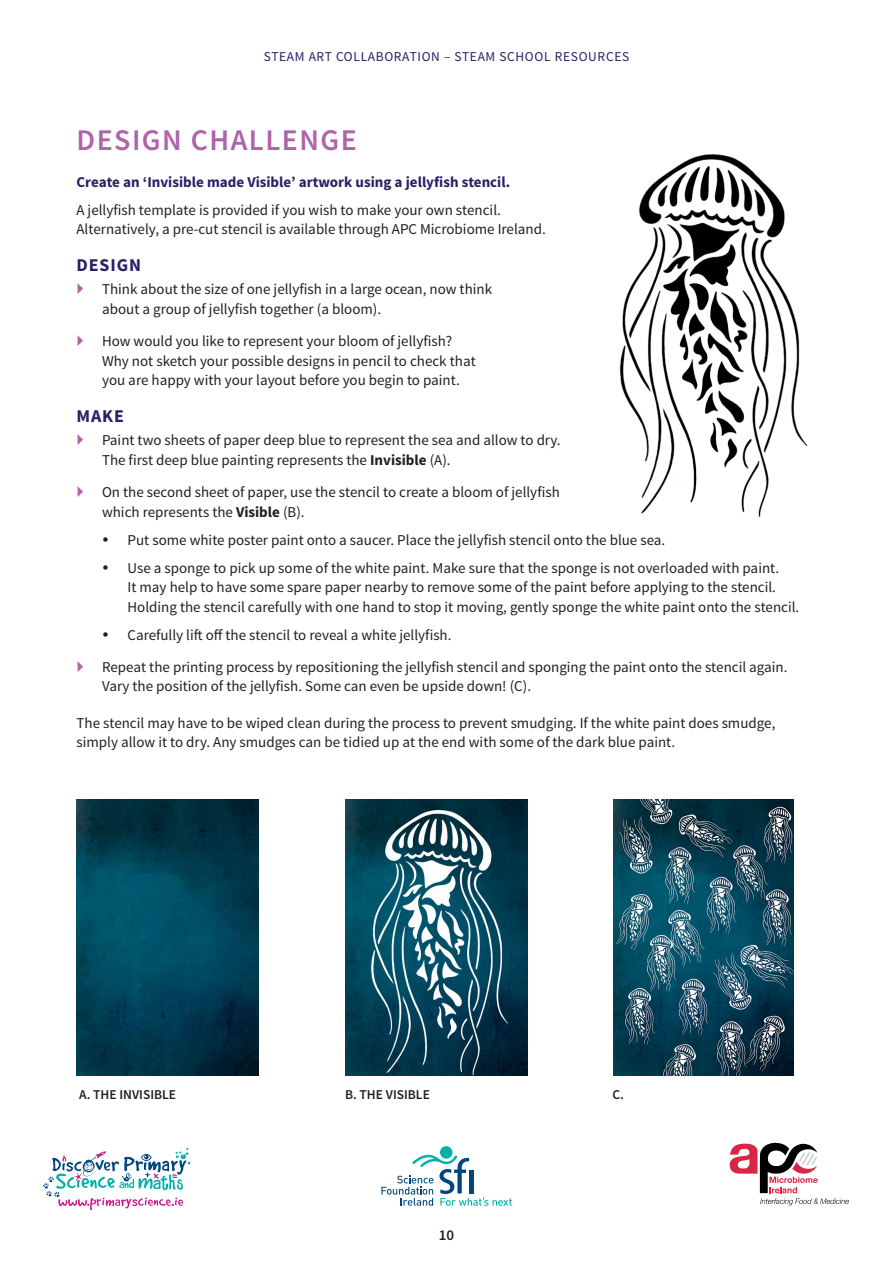
<style>
.page{position:relative;width:893px;height:1263px;background:#fff}
.page>*{position:absolute;margin:0;border:0;box-sizing:border-box;transform-origin:0 0}
.sub_1{font:600 30px "Source Sans Pro";letter-spacing:.05em;color:#af63ab}
.DME_sub{font:700 18px "Source Sans Pro";letter-spacing:.05em;color:#2d1e66}
.indent{font:15px/19.5px "Source Sans Pro";color:#231f20}
.body{font:15px/19.5px "Source Sans Pro";color:#231f20}
.body-2{font:700 15px "Source Sans Pro";color:#2d1e66}
.t1{font:600 15px "Source Sans Pro";color:#231f20}
.t2{font:13.5px "Source Sans Pro";letter-spacing:.05em;color:#2d1e66}
.indent-2{font:600 13.5px "Source Sans Pro";color:#231f20}
.s1{font-weight:700}
</style>
<div class="page">
<svg style="left:43px;top:1148px;width:147px;height:62px"></svg>
<div style="left:440px;top:1146px;width:12px;height:13px;background:#00b1a9;border-radius:50%"></div>
<svg style="left:381px;top:1155px;width:131px;height:51px"></svg>
<hr style="left:469px;top:1169px;width:4px;height:24px;background:#00467e">
<svg style="left:730px;top:1142px;width:119px;height:63px"></svg>
<img style="left:613px;top:799px;width:180px;height:277px">
<img style="left:77px;top:799px;width:181px;height:277px">
<img style="left:619px;top:154px;width:189px;height:363px">
<img style="left:345px;top:799px;width:182px;height:277px">
<p class="t2" style="left:264px;top:48px;width:367px">STEAM ART COLLABORATION – STEAM SCHOOL RESOURCES</p>
<p class="sub_1" style="left:77px;top:121px;width:282px">DESIGN CHALLENGE</p>
<p class="body-2" style="left:77px;top:172px;width:435px">Create an ‘Invisible made Visible’ artwork using a jellyfish stencil.</p>
<p class="body" style="left:77px;top:200px;width:471px">A jellyfish template is provided if you wish to make your own stencil.<br>Alternatively, a pre-cut stencil is available through APC Microbiome Ireland.</p>
<p class="DME_sub" style="left:77px;top:253px;width:66px">DESIGN</p>
<p class="indent" style="left:102px;top:280px;width:392px">Think about the size of one jellyfish in a large ocean, now think about a group of jellyfish together (a bloom).</p>
<p class="indent" style="left:102px;top:332px;width:375px">How would you like to represent your bloom of jellyfish?<br>Why not sketch your possible designs in pencil to check that you are happy with your layout before you begin to paint.</p>
<p class="DME_sub" style="left:77px;top:404px;width:49px">MAKE</p>
<p class="indent" style="left:102px;top:431px;width:460px">Paint two sheets of paper deep blue to represent the sea and allow to dry.<br>The first deep blue painting represents the <span class="s1">Invisible</span> (A).</p>
<p class="indent" style="left:102px;top:483px;width:459px">On the second sheet of paper, use the stencil to create a bloom of jellyfish which represents the <span class="s1">Visible</span> (B).</p>
<p class="indent" style="left:102px;top:530px;width:565px">• Put some white poster paint onto a saucer. Place the jellyfish stencil onto the blue sea.</p>
<p class="indent" style="left:128px;top:558px;width:673px;text-indent:-26px">• Use a sponge to pick up some of the white paint. Make sure that the sponge is not overloaded with paint.<br>It may help to have some spare paper nearby to remove some of the paint before applying to the stencil.<br>Holding the stencil carefully with one hand to stop it moving, gently sponge the white paint onto the stencil.</p>
<p class="body" style="left:102px;top:625px;width:351px">• Carefully lift off the stencil to reveal a white jellyfish.</p>
<p class="body" style="left:102px;top:657px;width:687px">Repeat the printing process by repositioning the jellyfish stencil and sponging the paint onto the stencil again.<br>Vary the position of the jellyfish. Some can even be upside down! (C).</p>
<p class="body" style="left:77px;top:713px;width:700px">The stencil may have to be wiped clean during the process to prevent smudging. If the white paint does smudge, simply allow it to dry. Any smudges can be tidied up at the end with some of the dark blue paint.</p>
<p class="indent-2" style="left:79px;top:1086px;width:98px">A. THE INVISIBLE</p>
<p class="indent-2" style="left:345px;top:1086px;width:86px">B. THE VISIBLE</p>
<p class="indent-2" style="left:612px;top:1086px;width:13px">C.</p>
<p class="t1" style="left:439px;top:1226px;width:17px">10</p>
</div>
